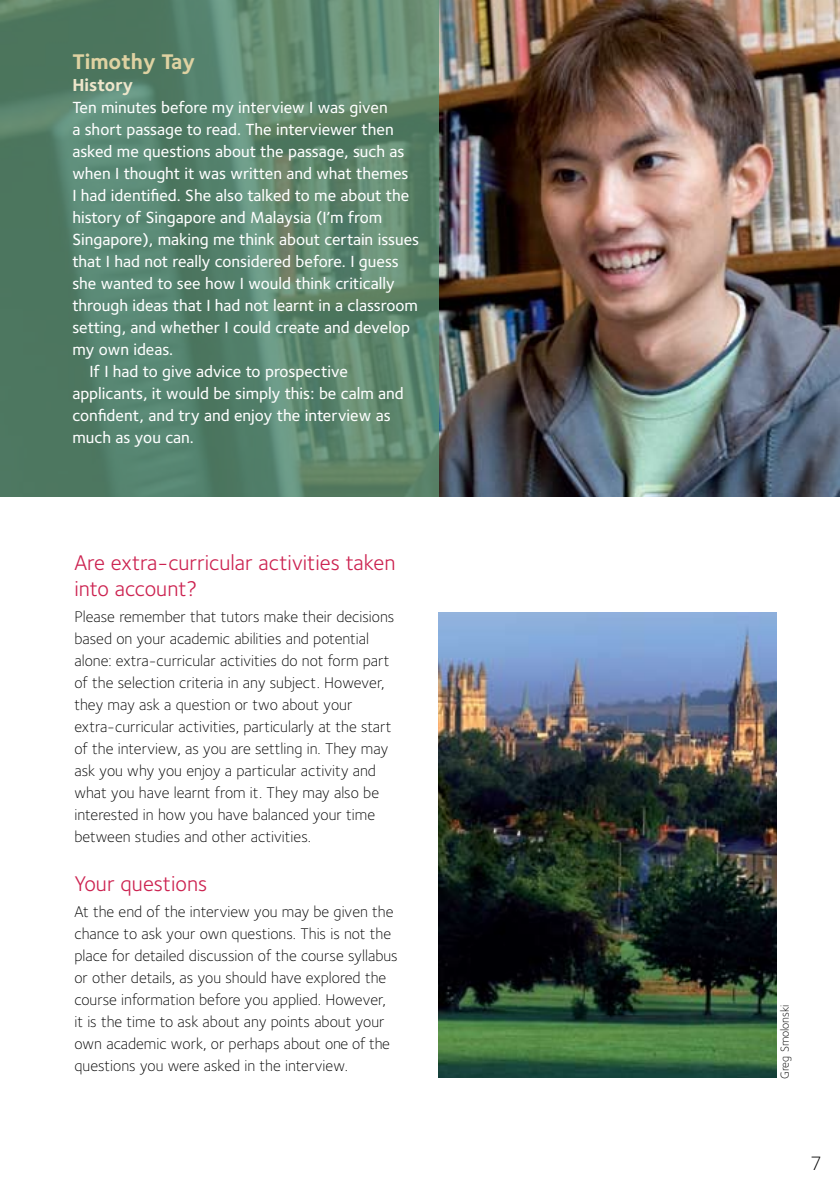
<style>
.page{position:relative;width:840px;height:1191px;background:#fff}
.page>*{position:absolute;margin:0;border:0;box-sizing:border-box;transform-origin:0 0}
.t1{font:22px/26px "Foundry Sterling";color:#cc2250}
.t2{font:700 22px "Foundry Sterling";color:#dfd2a2}
.t3{font:300 20px "Foundry Sterling";color:#000}
.t4{font:700 18px "Foundry Sterling";color:#eee6cb}
.t5{font:500 16.8px "Foundry Sterling";color:#fff}
.t6{font:300 16px/22px "Foundry Sterling";color:#000}
.t7{font:300 12px "Foundry Sterling";color:#000}
</style>
<div class="page">
<img style="left:438px;top:612px;width:337px;height:465px">
<img style="left:0;top:0;width:839px;height:497px">
<svg style="left:0;top:0;width:438px;height:496px;background:#59836c"></svg>
<h1 class="t2" style="left:72px;top:46px;width:124px">Timothy Tay</h1>
<p class="t4" style="left:72px;top:73px;width:62px">History</p>
<p class="t5" style="left:72px;top:96px;width:316px">Ten minutes before my interview I was given</p>
<p class="t5" style="left:72px;top:118px;width:322px">a short passage to read. The interviewer then</p>
<p class="t5" style="left:72px;top:140px;width:333px">asked me questions about the passage, such as</p>
<p class="t5" style="left:72px;top:162px;width:337px">when I thought it was written and what themes</p>
<p class="t5" style="left:72px;top:184px;width:338px">I had identified. She also talked to me about the</p>
<p class="t5" style="left:72px;top:206px;width:311px">history of Singapore and Malaysia (I’m from</p>
<p class="t5" style="left:72px;top:228px;width:348px">Singapore), making me think about certain issues</p>
<p class="t5" style="left:72px;top:250px;width:328px">that I had not really considered before. I guess</p>
<p class="t5" style="left:72px;top:272px;width:323px">she wanted to see how I would think critically</p>
<p class="t5" style="left:72px;top:294px;width:347px">through ideas that I had not learnt in a classroom</p>
<p class="t5" style="left:72px;top:316px;width:339px">setting, and whether I could create and develop</p>
<p class="t5" style="left:72px;top:338px;width:102px">my own ideas.</p>
<p class="t5" style="left:89px;top:360px;width:260px">If I had to give advice to prospective</p>
<p class="t5" style="left:72px;top:382px;width:333px">applicants, it would be simply this: be calm and</p>
<p class="t5" style="left:72px;top:404px;width:319px">confident, and try and enjoy the interview as</p>
<p class="t5" style="left:72px;top:426px;width:123px">much as you can.</p>
<h1 class="t1" style="left:74px;top:549px;width:322px">Are extra-curricular activities taken into account?</h1>
<p class="t6" style="left:74px;top:605px;width:321px">Please remember that tutors make their decisions based on your academic abilities and potential alone: extra-curricular activities do not form part of the selection criteria in any subject. However, they may ask a question or two about your extra-curricular activities, particularly at the start of the interview, as you are settling in. They may ask you why you enjoy a particular activity and what you have learnt from it. They may also be interested in how you have balanced your time between studies and other activities.</p>
<h1 class="t1" style="left:74px;top:870px;width:134px">Your questions</h1>
<p class="t6" style="left:74px;top:900px;width:325px">At the end of the interview you may be given the chance to ask your own questions. This is not the place for detailed discussion of the course syllabus or other details, as you should have explored the course information before you applied. However, it is the time to ask about any points about your own academic work, or perhaps about one of the questions you were asked in the interview.</p>
<p class="t7" style="left:775px;top:1078px;width:76px;rotate:-90deg">Greg Smolonski</p>
<p class="t3" style="left:809px;top:1149px;width:13px">7</p>
</div>
